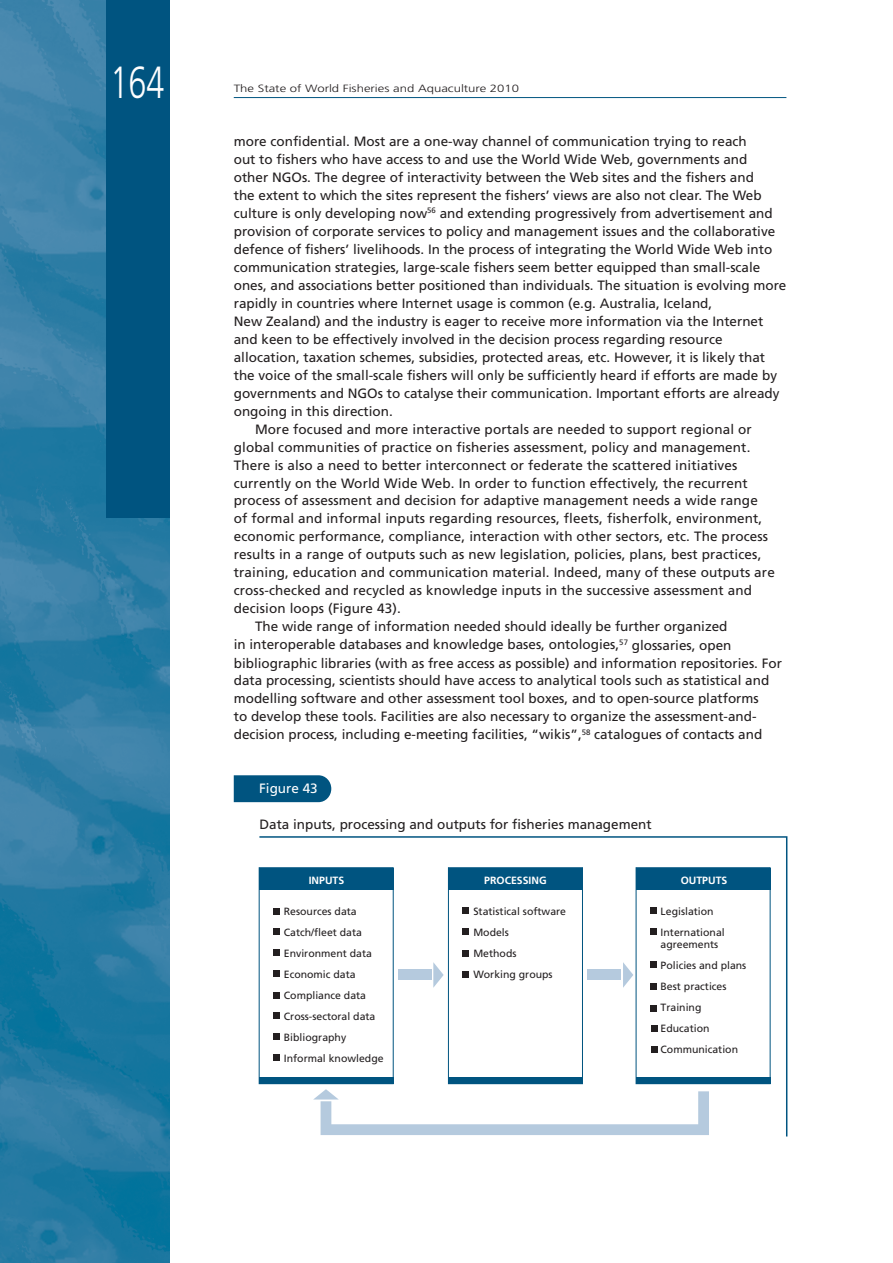
<style>
.page{position:relative;width:893px;height:1263px;background:#fff}
.page>*{position:absolute;margin:0;border:0;box-sizing:border-box;transform-origin:0 0}
.t1{font:300 45px "Frutiger LT Std";color:#fff;scale:.72 1}
.t2{font:13.5px "Frutiger LT Std";color:#231f20}
.t3{font:13.5px "Frutiger LT Std";color:#fff}
.t4{font:10.5px/21px "Frutiger LT Std";color:#231f20}
.t5{font:300 10.5px "Frutiger LT Std";color:#231f20;scale:1.25 1}
.t6{font:700 10.5px "Frutiger LT Std";color:#fff}
</style>
<div class="page">
<img style="left:0;top:0;width:170px;height:1263px">
<div style="left:106px;top:0;width:64px;height:518px;background:#005480"></div>
<hr style="left:234px;top:97px;width:552px;height:1px;background:#005480">
<div style="left:234px;top:775px;width:97px;height:27px;background:#005480"></div>
<svg style="left:258px;top:836px;width:530px;height:301px"></svg>
<svg style="left:258px;top:867px;width:513px;height:217px"></svg>
<div style="left:448px;top:868px;width:134px;height:22px;background:#005480"></div>
<div style="left:259px;top:868px;width:134px;height:22px;background:#005480"></div>
<div style="left:462px;top:908px;width:7px;height:6px;background:#231f20"></div>
<div style="left:462px;top:928px;width:7px;height:6px;background:#231f20"></div>
<div style="left:462px;top:950px;width:7px;height:6px;background:#231f20"></div>
<div style="left:462px;top:971px;width:7px;height:6px;background:#231f20"></div>
<div style="left:273px;top:908px;width:6px;height:7px;background:#231f20"></div>
<svg style="left:273px;top:929px;width:6px;height:6px"></svg>
<div style="left:273px;top:949px;width:6px;height:7px;background:#231f20"></div>
<svg style="left:273px;top:971px;width:6px;height:6px"></svg>
<svg style="left:273px;top:993px;width:6px;height:6px"></svg>
<svg style="left:273px;top:1013px;width:6px;height:6px"></svg>
<div style="left:273px;top:1033px;width:6px;height:7px;background:#231f20"></div>
<svg style="left:273px;top:1055px;width:6px;height:6px"></svg>
<svg style="left:650px;top:908px;width:6px;height:6px"></svg>
<svg style="left:650px;top:929px;width:6px;height:6px"></svg>
<svg style="left:650px;top:961px;width:6px;height:6px"></svg>
<svg style="left:650px;top:983px;width:6px;height:6px"></svg>
<svg style="left:650px;top:1005px;width:6px;height:6px"></svg>
<svg style="left:651px;top:1026px;width:6px;height:6px"></svg>
<svg style="left:651px;top:1046px;width:6px;height:6px"></svg>
<svg style="left:623px;top:962px;width:10px;height:26px"></svg>
<div style="left:587px;top:970px;width:34px;height:10px;background:#b5cade"></div>
<svg style="left:313px;top:1089px;width:396px;height:46px"></svg>
<svg style="left:433px;top:962px;width:11px;height:26px"></svg>
<div style="left:398px;top:970px;width:33px;height:10px;background:#b5cade"></div>
<h1 class="t1" style="left:110px;top:63px;width:77px">164</h1>
<p class="t5" style="left:234px;top:84px;width:230px">The State of World Fisheries and Aquaculture 2010</p>
<p class="t2" style="left:234px;top:135px;width:514px">more confidential. Most are a one-way channel of communication trying to reach</p>
<p class="t2" style="left:234px;top:153px;width:515px">out to fishers who have access to and use the World Wide Web, governments and</p>
<p class="t2" style="left:234px;top:171px;width:522px">other NGOs. The degree of interactivity between the Web sites and the fishers and</p>
<p class="t2" style="left:234px;top:189px;width:529px">the extent to which the sites represent the fishers’ views are also not clear. The Web</p>
<p class="t2" style="left:234px;top:207px;width:540px">culture is only developing now<sup>56</sup> and extending progressively from advertisement and</p>
<p class="t2" style="left:234px;top:225px;width:543px">provision of corporate services to policy and management issues and the collaborative</p>
<p class="t2" style="left:234px;top:243px;width:540px">defence of fishers’ livelihoods. In the process of integrating the World Wide Web into</p>
<p class="t2" style="left:234px;top:261px;width:528px">communication strategies, large-scale fishers seem better equipped than small-scale</p>
<p class="t2" style="left:234px;top:279px;width:554px">ones, and associations better positioned than individuals. The situation is evolving more</p>
<p class="t2" style="left:234px;top:297px;width:480px">rapidly in countries where Internet usage is common (e.g. Australia, Iceland,</p>
<p class="t2" style="left:234px;top:315px;width:531px">New Zealand) and the industry is eager to receive more information via the Internet</p>
<p class="t2" style="left:234px;top:333px;width:490px">and keen to be effectively involved in the decision process regarding resource</p>
<p class="t2" style="left:234px;top:351px;width:533px">allocation, taxation schemes, subsidies, protected areas, etc. However, it is likely that</p>
<p class="t2" style="left:234px;top:369px;width:545px">the voice of the small-scale fishers will only be sufficiently heard if efforts are made by</p>
<p class="t2" style="left:234px;top:387px;width:547px">governments and NGOs to catalyse their communication. Important efforts are already</p>
<p class="t2" style="left:234px;top:405px;width:160px">ongoing in this direction.</p>
<p class="t2" style="left:255px;top:423px;width:498px">More focused and more interactive portals are needed to support regional or</p>
<p class="t2" style="left:234px;top:441px;width:518px">global communities of practice on fisheries assessment, policy and management.</p>
<p class="t2" style="left:234px;top:459px;width:505px">There is also a need to better interconnect or federate the scattered initiatives</p>
<p class="t2" style="left:234px;top:477px;width:516px">currently on the World Wide Web. In order to function effectively, the recurrent</p>
<p class="t2" style="left:234px;top:495px;width:525px">process of assessment and decision for adaptive management needs a wide range</p>
<p class="t2" style="left:234px;top:513px;width:530px">of formal and informal inputs regarding resources, fleets, fisherfolk, environment,</p>
<p class="t2" style="left:234px;top:531px;width:536px">economic performance, compliance, interaction with other sectors, etc. The process</p>
<p class="t2" style="left:234px;top:549px;width:529px">results in a range of outputs such as new legislation, policies, plans, best practices,</p>
<p class="t2" style="left:234px;top:567px;width:542px">training, education and communication material. Indeed, many of these outputs are</p>
<p class="t2" style="left:234px;top:585px;width:520px">cross-checked and recycled as knowledge inputs in the successive assessment and</p>
<p class="t2" style="left:234px;top:603px;width:168px">decision loops (Figure 43).</p>
<p class="t2" style="left:255px;top:621px;width:474px">The wide range of information needed should ideally be further organized</p>
<p class="t2" style="left:234px;top:639px;width:499px">in interoperable databases and knowledge bases, ontologies,<sup>57</sup> glossaries, open</p>
<p class="t2" style="left:234px;top:657px;width:550px">bibliographic libraries (with as free access as possible) and information repositories. For</p>
<p class="t2" style="left:234px;top:675px;width:537px">data processing, scientists should have access to analytical tools such as statistical and</p>
<p class="t2" style="left:234px;top:693px;width:526px">modelling software and other assessment tool boxes, and to open-source platforms</p>
<p class="t2" style="left:234px;top:711px;width:524px">to develop these tools. Facilities are also necessary to organize the assessment-and-</p>
<p class="t2" style="left:234px;top:729px;width:530px">decision process, including e-meeting facilities, “wikis”,<sup>58</sup> catalogues of contacts and</p>
<p class="t3" style="left:259px;top:783px;width:60px">Figure 43</p>
<p class="t2" style="left:259px;top:819px;width:394px">Data inputs, processing and outputs for fisheries management</p>
<p class="t6" style="left:309px;top:875px;width:37px">INPUTS</p>
<p class="t6" style="left:484px;top:875px;width:64px">PROCESSING</p>
<p class="t6" style="left:681px;top:875px;width:48px">OUTPUTS</p>
<p class="t4" style="left:284px;top:901px;width:101px">Resources data<br>Catch/fleet data<br>Environment data<br>Economic data<br>Compliance data<br>Cross-sectoral data<br>Bibliography<br>Informal knowledge</p>
<p class="t4" style="left:473px;top:901px;width:94px">Statistical software<br>Models<br>Methods<br>Working groups</p>
<p class="t4" style="left:660px;top:901px;width:66px">Legislation<br>International</p>
<p class="t4" style="left:660px;top:934px;width:87px">agreements<br>Policies and plans<br>Best practices<br>Training<br>Education<br>Communication</p>
</div>
